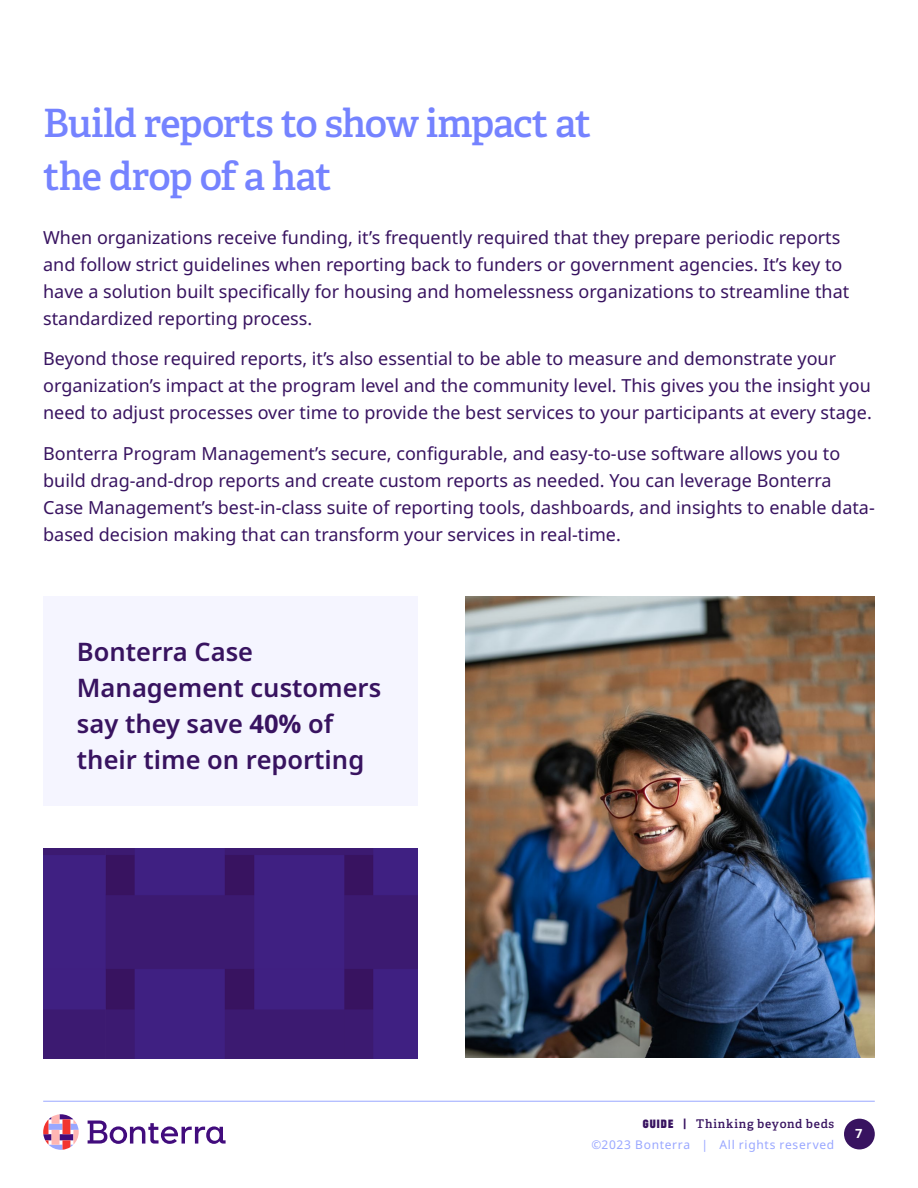
<style>
.page{position:relative;width:918px;height:1188px;background:#fff}
.page>*{position:absolute;margin:0;border:0;box-sizing:border-box;transform-origin:0 0}
.t1{font:600 39px/52.5px "Adelle";letter-spacing:-.035em;color:#7583ff}
.t2{font:600 25.5px/36px "Noto Sans";color:#381360}
.t3{font:18px/27px "Noto Sans";color:#381360}
.t4{font:700 12.6px "Noto Sans";color:#fff}
.t5{font:12px "Noto Sans";letter-spacing:.055em;color:#99a7ff}
.t6{font:600 12px "Adelle";letter-spacing:.06em;color:#381360}
.s1{font-weight:700}
.s2{font-family:"Recent Grotesk";font-weight:900}
.s3{font-family:"Recent Grotesk";font-weight:700}
</style>
<div class="page">
<svg style="left:88px;top:1121px;width:138px;height:23px"></svg>
<svg style="left:43px;top:1114px;width:36px;height:36px"></svg>
<hr style="left:43px;top:1101px;width:832px;height:1px;background:#99a7ff">
<div style="left:844px;top:1119px;width:31px;height:30px;background:#381360;border-radius:50%"></div>
<div style="left:43px;top:596px;width:375px;height:210px;background:#f5f5ff"></div>
<img style="left:465px;top:596px;width:410px;height:462px">
<img style="left:43px;top:849px;width:375px;height:209px">
<h1 class="t1" style="left:43px;top:98px;width:550px">Build reports to show impact at the drop of a hat</h1>
<p class="t3" style="left:43px;top:224px;width:808px">When organizations receive funding, it’s frequently required that they prepare periodic reports and follow strict guidelines when reporting back to funders or government agencies. It’s key to have a solution built specifically for housing and homelessness organizations to streamline that standardized reporting process.</p>
<p class="t3" style="left:43px;top:346px;width:830px">Beyond those required reports, it’s also essential to be able to measure and demonstrate your organization’s impact at the program level and the community level. This gives you the insight you need to adjust processes over time to provide the best services to your participants at every stage.</p>
<p class="t3" style="left:43px;top:440px;width:833px">Bonterra Program Management’s secure, configurable, and easy-to-use software allows you to build drag-and-drop reports and create custom reports as needed. You can leverage Bonterra Case Management’s best-in-class suite of reporting tools, dashboards, and insights to enable data&shy;based decision making that can transform your services in real-time.</p>
<h2 class="t2" style="left:77px;top:634px;width:306px">Bonterra Case<br>Management customers say they save <span class="s1">40%</span> of their time on reporting</h2>
<p class="t6" style="left:643px;top:1116px;width:193px"><span class="s2">GUIDE</span> <span class="s3">|</span> Thinking beyond beds</p>
<p class="t5" style="left:591px;top:1136px;width:244px">©2023 Bonterra | All rights reserved</p>
<p class="t4" style="left:856px;top:1124px;width:8px">7</p>
</div>
